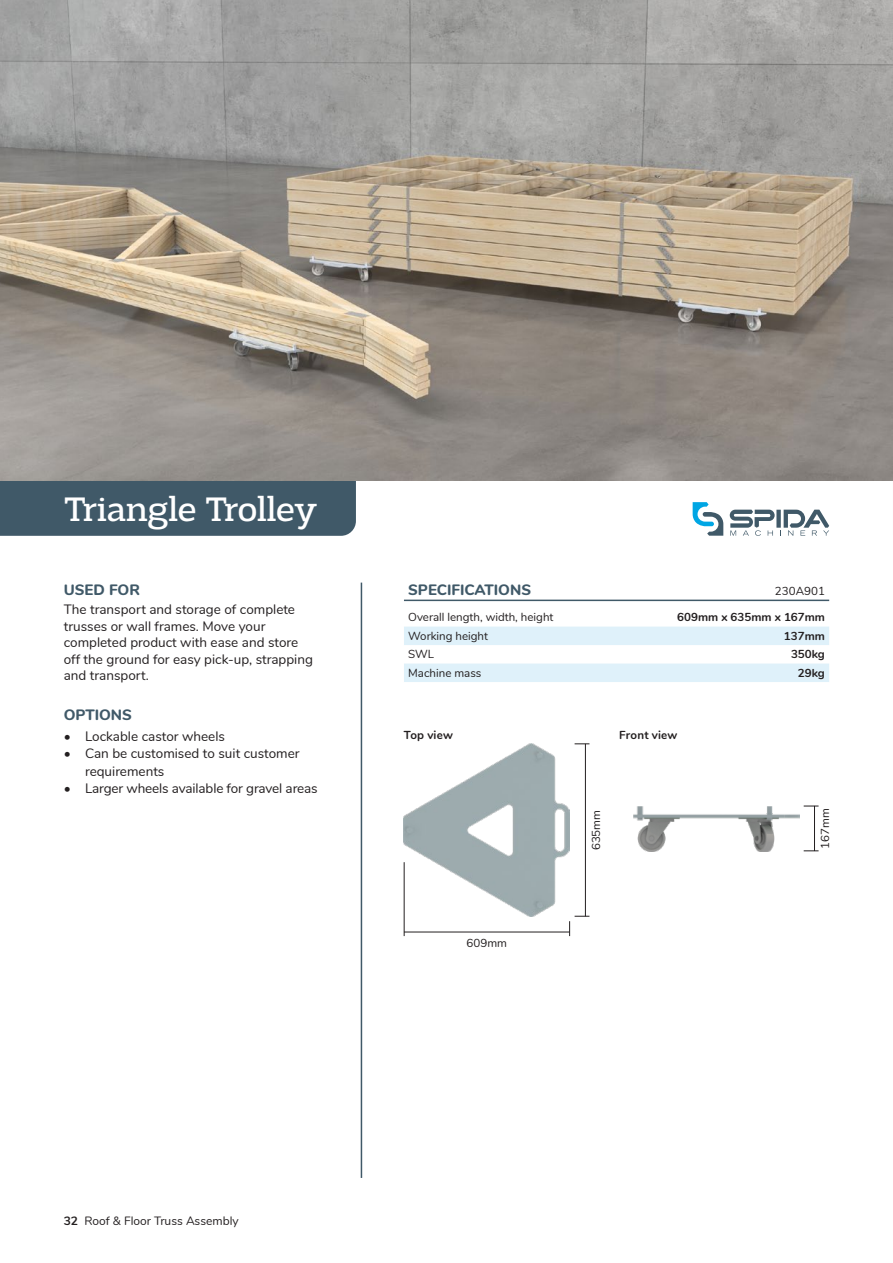
<style>
.page{position:relative;width:893px;height:1263px;background:#fff}
.page>*{position:absolute;margin:0;border:0;box-sizing:border-box;transform-origin:0 0}
.t1{font:36px "Adria Slab";letter-spacing:-.01em;color:#fff}
.t2{font:800 15px "Nunito";color:#405968}
.t3{font:13.5px/16.5px "Nunito";color:#231f20}
.t4{font:12px "Nunito";color:#231f20}
.t5{font:11.55px "Nunito";color:#231f20}
.t6{font:700 11.55px "Nunito";color:#231f20}
.s1{font-weight:700}
</style>
<div class="page">
<div style="left:0;top:480px;width:356px;height:56px;background:#405968"></div>
<svg style="left:730px;top:510px;width:99px;height:26px"></svg>
<svg style="left:693px;top:502px;width:30px;height:34px"></svg>
<hr style="left:361px;top:583px;width:1px;height:595px;background:#405968">
<hr style="left:404px;top:600px;width:425px;height:1px;background:#405968">
<svg style="left:404px;top:627px;width:425px;height:55px"></svg>
<img style="left:0;top:0;width:893px;height:480px">
<hr style="left:404px;top:932px;width:166px;height:1px;background:#231f20">
<hr style="left:404px;top:862px;width:1px;height:74px;background:#231f20">
<hr style="left:814px;top:806px;width:1px;height:45px;background:#231f20">
<svg style="left:804px;top:850px;width:15px;height:1px"></svg>
<svg style="left:804px;top:806px;width:15px;height:1px"></svg>
<hr style="left:585px;top:744px;width:1px;height:172px;background:#231f20">
<svg style="left:569px;top:916px;width:20px;height:20px"></svg>
<svg style="left:575px;top:743px;width:14px;height:1px"></svg>
<img style="left:633px;top:806px;width:166px;height:46px">
<img style="left:404px;top:744px;width:166px;height:173px">
<h1 class="t1" style="left:64px;top:488px;width:255px">Triangle Trolley</h1>
<p class="t2" style="left:64px;top:578px;width:78px">USED FOR</p>
<p class="t5" style="left:775px;top:582px;width:51px">230A901</p>
<p class="t3" style="left:64px;top:600px;width:251px">The transport and storage of complete trusses or wall frames. Move your completed product with ease and store off the ground for easy pick-up, strapping and transport.</p>
<p class="t2" style="left:64px;top:704px;width:70px">OPTIONS</p>
<p class="t3" style="left:64px;top:727px;width:163px">• Lockable castor wheels</p>
<p class="t3" style="left:85px;top:744px;width:216px;line-height:17.4px;text-indent:-21px">• Can be customised to suit customer requirements</p>
<p class="t3" style="left:64px;top:779px;width:255px">• Larger wheels available for gravel areas</p>
<p class="t2" style="left:408px;top:578px;width:124px">SPECIFICATIONS</p>
<p class="t5" style="left:408px;top:609px;width:147px">Overall length, width, height</p>
<p class="t6" style="left:677px;top:609px;width:149px">609mm x 635mm x 167mm</p>
<p class="t5" style="left:408px;top:627px;width:81px">Working height</p>
<p class="t6" style="left:784px;top:627px;width:42px">137mm</p>
<p class="t5" style="left:408px;top:646px;width:27px">SWL</p>
<p class="t6" style="left:791px;top:646px;width:35px">350kg</p>
<p class="t5" style="left:408px;top:664px;width:75px">Machine mass</p>
<p class="t6" style="left:798px;top:664px;width:28px">29kg</p>
<p class="t6" style="left:404px;top:726px;width:50px">Top view</p>
<p class="t6" style="left:619px;top:726px;width:60px">Front view</p>
<p class="t4" style="left:64px;top:1212px;width:176px"><span class="s1">32</span> Roof &amp; Floor Truss Assembly</p>
<p class="t5" style="left:467px;top:934px;width:42px">609mm</p>
<p class="t5" style="left:588px;top:850px;width:42px;rotate:-90deg">635mm</p>
<p class="t5" style="left:817px;top:849px;width:42px;rotate:-90deg">167mm</p>
</div>
